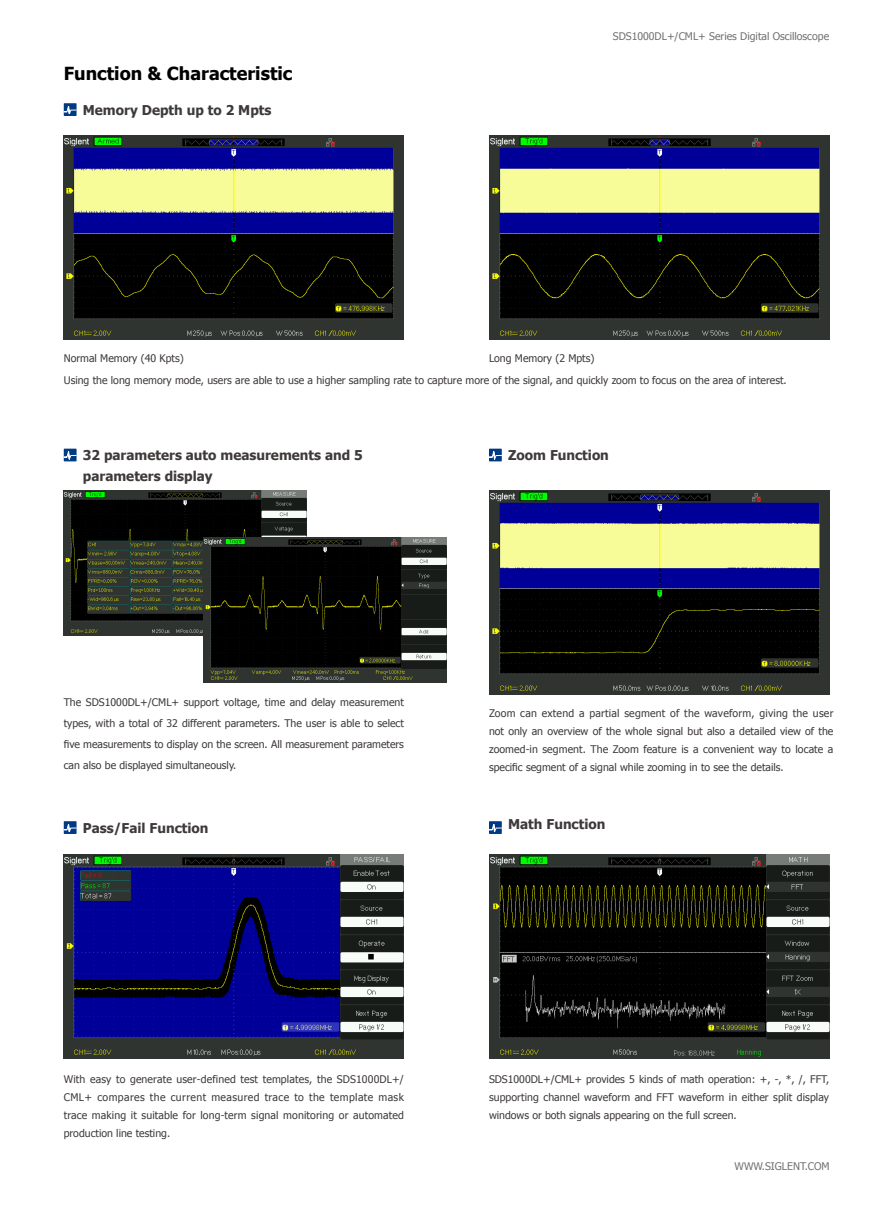
<style>
.page{position:relative;width:893px;height:1212px;background:#fff}
.page>*{position:absolute;margin:0;border:0;box-sizing:border-box;transform-origin:0 0}
.t1{font:700 18px "Tahoma";color:#000}
.t2{font:700 13.5px/21px "Tahoma";color:#3e3a39}
.t3{font:10.5px/18px "Tahoma";color:#3e3a39;text-align:justify}
.t4{font:10.5px "Tahoma";color:#727171}
</style>
<div class="page">
<div style="left:64px;top:103px;width:13px;height:13px;background:#003a85"></div>
<svg style="left:64px;top:105px;width:13px;height:11px"></svg>
<div style="left:64px;top:449px;width:13px;height:12px;background:#003a85"></div>
<svg style="left:64px;top:451px;width:13px;height:10px"></svg>
<img style="left:489px;top:135px;width:340px;height:204px">
<img style="left:64px;top:490px;width:243px;height:146px">
<img style="left:64px;top:135px;width:340px;height:204px">
<div style="left:489px;top:821px;width:13px;height:13px;background:#003a85"></div>
<svg style="left:489px;top:823px;width:13px;height:11px"></svg>
<img style="left:489px;top:855px;width:340px;height:204px">
<div style="left:489px;top:449px;width:13px;height:12px;background:#003a85"></div>
<svg style="left:489px;top:451px;width:13px;height:10px"></svg>
<img style="left:489px;top:490px;width:340px;height:204px">
<img style="left:204px;top:537px;width:242px;height:146px">
<img style="left:64px;top:855px;width:340px;height:204px">
<div style="left:64px;top:821px;width:13px;height:13px;background:#003a85"></div>
<svg style="left:64px;top:823px;width:13px;height:11px"></svg>
<h1 class="t1" style="left:64px;top:61px;width:230px">Function &amp; Characteristic</h1>
<p class="t2" style="left:83px;top:99px;width:190px">Memory Depth up to 2 Mpts</p>
<p class="t4" style="left:613px;top:29px;width:218px">SDS1000DL+/CML+ Series Digital Oscilloscope</p>
<p class="t3" style="left:64px;top:348px;width:121px">Normal Memory (40 Kpts)</p>
<p class="t3" style="left:489px;top:348px;width:107px">Long Memory (2 Mpts)</p>
<p class="t3" style="left:64px;top:370px;width:724px">Using the long memory mode, users are able to use a higher sampling rate to capture more of the signal, and quickly zoom to focus on the area of interest.</p>
<p class="t2" style="left:83px;top:444px;width:281px">32 parameters auto measurements and 5 parameters display</p>
<p class="t2" style="left:508px;top:444px;width:102px">Zoom Function</p>
<p class="t3" style="left:64px;top:691px;width:342px;line-height:21px">The SDS1000DL+/CML+ support voltage, time and delay measurement types, with a total of 32 different parameters. The user is able to select five measurements to display on the screen. All measurement parameters can also be displayed simultaneously.</p>
<p class="t2" style="left:83px;top:817px;width:127px">Pass/Fail Function</p>
<p class="t3" style="left:489px;top:703px;width:346px">Zoom can extend a partial segment of the waveform, giving the user not only an overview of the whole signal but also a detailed view of the zoomed-in segment. The Zoom feature is a convenient way to locate a specific segment of a signal while zooming in to see the details.</p>
<p class="t2" style="left:508px;top:813px;width:99px">Math Function</p>
<p class="t3" style="left:64px;top:1070px;width:342px">With easy to generate user-defined test templates, the SDS1000DL+/ CML+ compares the current measured trace to the template mask trace making it suitable for long-term signal monitoring or automated production line testing.</p>
<p class="t3" style="left:489px;top:1070px;width:342px">SDS1000DL+/CML+ provides 5 kinds of math operation: +, -, *, /, FFT, supporting channel waveform and FFT waveform in either split display windows or both signals appearing on the full screen.</p>
<p class="t4" style="left:735px;top:1159px;width:97px">WWW.SIGLENT.COM</p>
</div>
